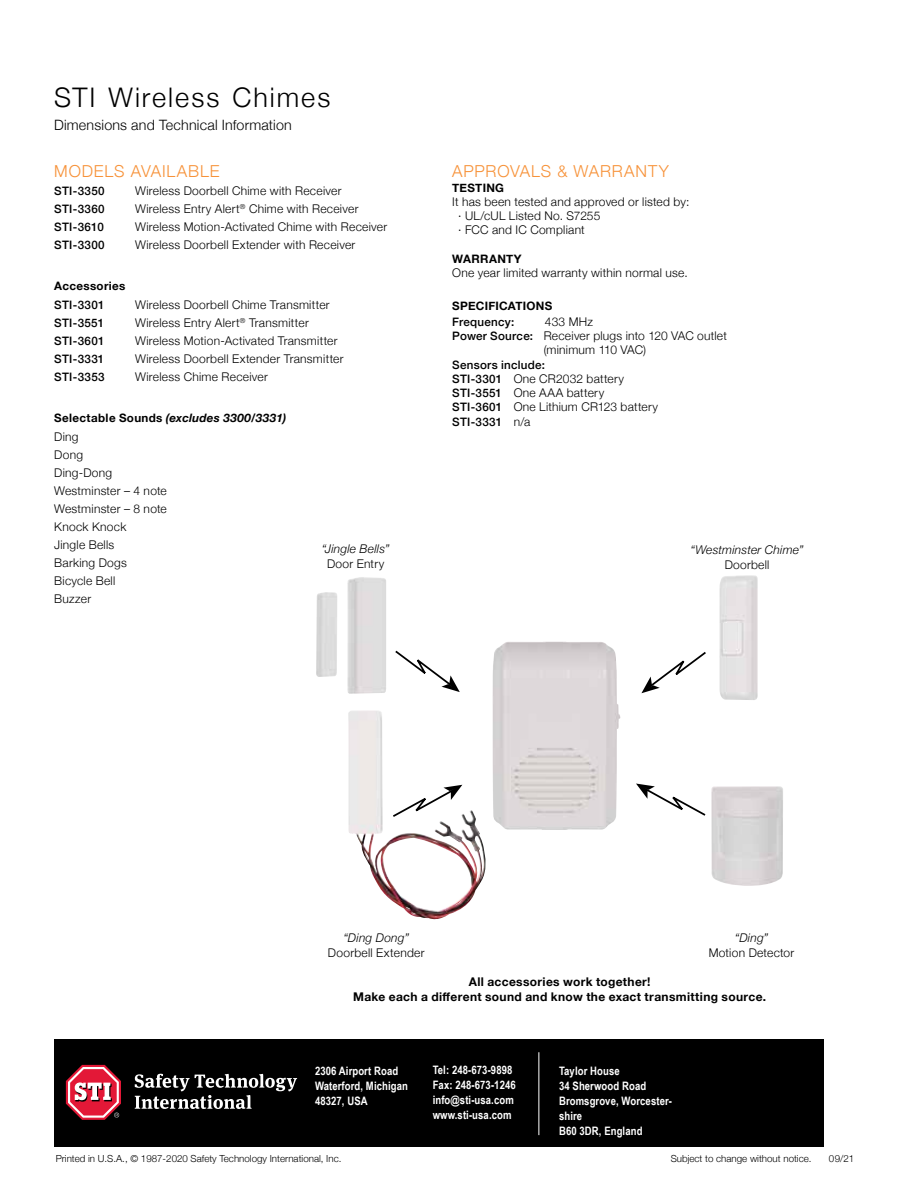
<style>
.page{position:relative;width:918px;height:1188px;background:#fff}
.page>*{position:absolute;margin:0;border:0;box-sizing:border-box;transform-origin:0 0}
.t1{font:300 27px "Helvetica Neue";letter-spacing:.075em;color:#000}
.t2{font:300 16.5px "Helvetica Neue";letter-spacing:.05em;color:#f79239}
.t3{font:300 14.25px "Helvetica Neue";letter-spacing:.015em;color:#000}
.t4{font:300 12px/18px "Helvetica Neue";letter-spacing:.02em;color:#000}
.t5{font:700 12px/15px "Helvetica Neue";letter-spacing:.03em;color:#000;text-align:center}
.t6{font:italic 300 12px "Helvetica Neue";letter-spacing:.02em;color:#000}
.t7{font:700 11.7px/15px "Arial Narrow";letter-spacing:.01em;color:#fff}
.t8{font:500 11.7px "Helvetica Neue";letter-spacing:.025em;color:#000}
.t9{font:700 11.7px "Helvetica Neue";letter-spacing:.025em;color:#000}
.t10{font:italic 700 11.7px "Helvetica Neue";letter-spacing:.025em;color:#000}
.t11{font:300 9.75px "Helvetica Neue";color:#000}
.s1{font-style:normal}
.s2{font-weight:500;font-size:11.7px}
.s3{font-weight:300;font-size:12px}
</style>
<div class="page">
<div style="left:54px;top:1040px;width:770px;height:108px;background:#000"></div>
<hr style="left:538px;top:1052px;width:1px;height:83px;background:#fff">
<svg style="left:135px;top:1074px;width:162px;height:35px"></svg>
<svg style="left:66px;top:1065px;width:55px;height:55px"></svg>
<img style="left:492px;top:642px;width:129px;height:188px">
<img style="left:348px;top:710px;width:138px;height:210px">
<img style="left:711px;top:786px;width:72px;height:100px">
<svg style="left:391px;top:785px;width:71px;height:34px"></svg>
<svg style="left:641px;top:652px;width:65px;height:41px"></svg>
<img style="left:719px;top:575px;width:39px;height:125px">
<svg style="left:636px;top:784px;width:70px;height:32px"></svg>
<svg style="left:395px;top:650px;width:65px;height:42px"></svg>
<img style="left:316px;top:577px;width:70px;height:117px">
<h1 class="t1" style="left:54px;top:76px;width:278px">STI Wireless Chimes</h1>
<p class="t3" style="left:54px;top:114px;width:239px">Dimensions and Technical Information</p>
<h2 class="t2" style="left:54px;top:157px;width:167px">MODELS AVAILABLE</h2>
<p class="t8" style="left:54px;top:182px;width:52px">STI-3350</p>
<p class="t4" style="left:135px;top:181px;width:208px">Wireless Doorbell Chime with Receiver</p>
<p class="t8" style="left:54px;top:200px;width:52px">STI-3360</p>
<p class="t4" style="left:135px;top:199px;width:225px">Wireless Entry Alert<sup>®</sup> Chime with Receiver</p>
<p class="t8" style="left:54px;top:218px;width:51px">STI-3610</p>
<p class="t4" style="left:135px;top:217px;width:253px">Wireless Motion-Activated Chime with Receiver</p>
<p class="t8" style="left:54px;top:236px;width:52px">STI-3300</p>
<p class="t4" style="left:135px;top:235px;width:222px">Wireless Doorbell Extender with Receiver</p>
<p class="t9" style="left:54px;top:277px;width:73px">Accessories</p>
<p class="t8" style="left:54px;top:296px;width:52px">STI-3301</p>
<p class="t4" style="left:135px;top:295px;width:196px">Wireless Doorbell Chime Transmitter</p>
<p class="t8" style="left:54px;top:314px;width:52px">STI-3551</p>
<p class="t4" style="left:135px;top:313px;width:175px">Wireless Entry Alert<sup>®</sup> Transmitter</p>
<p class="t8" style="left:54px;top:332px;width:52px">STI-3601</p>
<p class="t4" style="left:135px;top:331px;width:204px">Wireless Motion-Activated Transmitter</p>
<p class="t8" style="left:54px;top:350px;width:52px">STI-3331</p>
<p class="t4" style="left:135px;top:349px;width:210px">Wireless Doorbell Extender Transmitter</p>
<p class="t8" style="left:54px;top:368px;width:52px">STI-3353</p>
<p class="t4" style="left:135px;top:367px;width:134px">Wireless Chime Receiver</p>
<p class="t10" style="left:54px;top:409px;width:233px"><span class="s1">Selectable Sounds</span> (excludes 3300/3331)</p>
<p class="t4" style="left:54px;top:427px;width:114px">Ding<br>Dong<br>Ding-Dong<br>Westminster – 4 note<br>Westminster – 8 note<br>Knock Knock<br>Jingle Bells<br>Barking Dogs<br>Bicycle Bell<br>Buzzer</p>
<p class="t6" style="left:322px;top:540px;width:69px">“Jingle Bells”</p>
<p class="t4" style="left:327px;top:554px;width:59px">Door Entry</p>
<h2 class="t2" style="left:452px;top:157px;width:218px">APPROVALS &amp; WARRANTY</h2>
<p class="t9" style="left:452px;top:178px;width:53px">TESTING</p>
<p class="t4" style="left:458px;top:194px;width:233px;line-height:14.2px;text-indent:-6px">It has been tested and approved or listed by: · UL/cUL Listed No. S7255<br>· FCC and IC Compliant</p>
<p class="t9" style="left:452px;top:250px;width:71px">WARRANTY</p>
<p class="t4" style="left:452px;top:263px;width:237px">One year limited warranty within normal use.</p>
<p class="t9" style="left:452px;top:297px;width:102px">SPECIFICATIONS</p>
<p class="t8" style="left:452px;top:312px;width:64px">Frequency:</p>
<p class="t4" style="left:545px;top:312px;width:50px">433 MHz</p>
<p class="t4" style="left:452px;top:326px;width:276px"><span class="s2">Power Source:</span> Receiver plugs into 120 VAC outlet</p>
<p class="t4" style="left:544px;top:340px;width:104px">(minimum 110 VAC)</p>
<p class="t8" style="left:452px;top:355px;width:94px">Sensors include:</p>
<p class="t4" style="left:452px;top:371px;width:207px;line-height:14.2px"><span class="s2">STI-3301</span> One CR2032 battery<br><span class="s2">STI-3551</span> One AAA battery<br><span class="s2">STI-3601</span> One Lithium CR123 battery</p>
<p class="t8" style="left:452px;top:412px;width:80px">STI-3331 <span class="s3">n/a</span></p>
<p class="t6" style="left:690px;top:540px;width:115px">“Westminster Chime”</p>
<p class="t4" style="left:725px;top:555px;width:46px">Doorbell</p>
<p class="t6" style="left:343px;top:928px;width:67px">“Ding Dong”</p>
<p class="t4" style="left:328px;top:942px;width:98px">Doorbell Extender</p>
<p class="t6" style="left:735px;top:928px;width:35px">“Ding”</p>
<p class="t4" style="left:709px;top:942px;width:87px">Motion Detector</p>
<p class="t5" style="left:353px;top:974px;width:415px">All accessories work together!<br>Make each a different sound and know the exact transmitting source.</p>
<p class="t7" style="left:315px;top:1062px;width:94px">2306 Airport Road<br>Waterford, Michigan<br>48327, USA</p>
<p class="t7" style="left:433px;top:1062px;width:85px">Tel: 248-673-9898<br>Fax: 248-673-1246 info@sti-usa.com www.sti-usa.com</p>
<p class="t7" style="left:559px;top:1062px;width:115px">Taylor House<br>34 Sherwood Road<br>Bromsgrove, Worcester&shy;shire<br>B60 3DR, England</p>
<p class="t11" style="left:671px;top:1151px;width:142px">Subject to change without notice.</p>
<p class="t11" style="left:829px;top:1151px;width:27px">09/21</p>
<p class="t11" style="left:56px;top:1150px;width:287px">Printed in U.S.A., © 1987-2020 Safety Technology International, Inc.</p>
</div>
